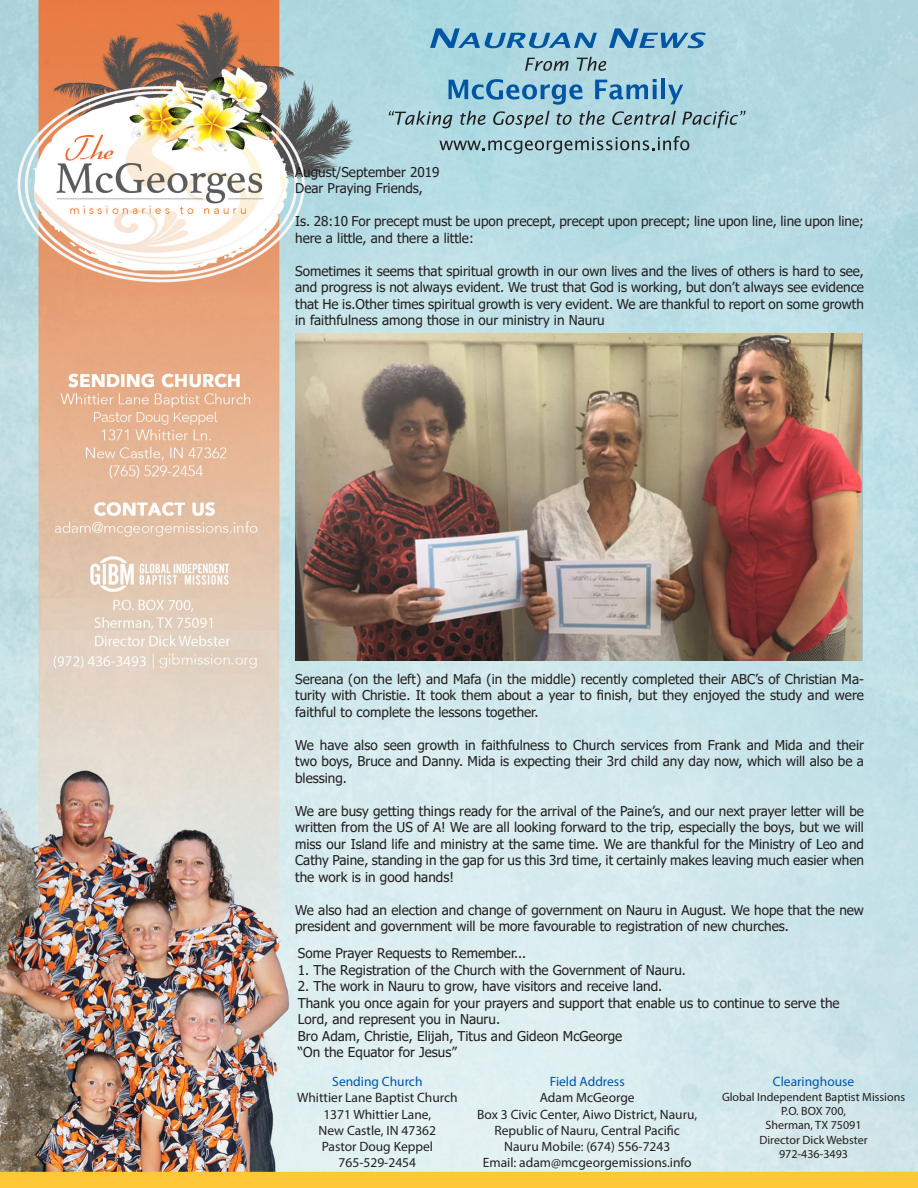
<style>
.page{position:relative;width:918px;height:1188px;background:#fff}
.page>*{position:absolute;margin:0;border:0;box-sizing:border-box;transform-origin:0 0}
.t1{font:13.5px/16.5px "Tahoma";color:#231f20;text-align:justify}
.t2{font:13.5px "Myriad Pro";color:#231f20}
.t3{font:13.5px "Myriad Pro";color:#0155a5}
.t4{font:12px "Myriad Pro";color:#231f20}
</style>
<div class="page">
<img style="left:0;top:0;width:918px;height:1188px">
<svg style="left:430px;top:28px;width:167px;height:20px"></svg>
<svg style="left:609px;top:28px;width:97px;height:20px"></svg>
<svg style="left:525px;top:58px;width:44px;height:13px"></svg>
<svg style="left:577px;top:57px;width:29px;height:14px"></svg>
<svg style="left:449px;top:79px;width:133px;height:26px"></svg>
<svg style="left:595px;top:79px;width:62px;height:20px"></svg>
<svg style="left:653px;top:85px;width:4px;height:14px"></svg>
<hr style="left:661px;top:78px;width:4px;height:21px;background:#0155a5">
<svg style="left:668px;top:85px;width:15px;height:19px"></svg>
<svg style="left:389px;top:111px;width:63px;height:17px"></svg>
<svg style="left:460px;top:111px;width:25px;height:14px"></svg>
<svg style="left:493px;top:111px;width:57px;height:17px"></svg>
<svg style="left:557px;top:113px;width:15px;height:12px"></svg>
<svg style="left:579px;top:111px;width:26px;height:14px"></svg>
<svg style="left:612px;top:111px;width:64px;height:14px"></svg>
<svg style="left:682px;top:111px;width:64px;height:17px"></svg>
<svg style="left:439px;top:136px;width:250px;height:18px"></svg>
<img style="left:295px;top:334px;width:568px;height:327px">
<p class="t1" style="left:295px;top:164px;width:146px">August/September 2019</p>
<p class="t1" style="left:295px;top:181px;width:129px">Dear Praying Friends,</p>
<p class="t1" style="left:295px;top:214px;width:570px">Is. 28:10 For precept must be upon precept, precept upon precept; line upon line, line upon line; here a little, and there a little:</p>
<p class="t1" style="left:295px;top:263px;width:570px">Sometimes it seems that spiritual growth in our own lives and the lives of others is hard to see, and progress is not always evident. We trust that God is working, but don’t always see evidence that He is.Other times spiritual growth is very evident. We are thankful to report on some growth in faithfulness among those in our ministry in Nauru</p>
<p class="t1" style="left:295px;top:671px;width:570px">Sereana (on the left) and Mafa (in the middle) recently completed their ABC’s of Christian Ma&shy;turity with Christie. It took them about a year to finish, but they enjoyed the study and were faithful to complete the lessons together.</p>
<p class="t1" style="left:295px;top:737px;width:570px">We have also seen growth in faithfulness to Church services from Frank and Mida and their two boys, Bruce and Danny. Mida is expecting their 3rd child any day now, which will also be a blessing.</p>
<p class="t1" style="left:295px;top:803px;width:570px">We are busy getting things ready for the arrival of the Paine’s, and our next prayer letter will be written from the US of A! We are all looking forward to the trip, especially the boys, but we will miss our Island life and ministry at the same time. We are thankful for the Ministry of Leo and Cathy Paine, standing in the gap for us this 3rd time, it certainly makes leaving much easier when the work is in good hands!</p>
<p class="t1" style="left:295px;top:902px;width:570px">We also had an election and change of government on Nauru in August. We hope that the new president and government will be more favourable to registration of new churches.</p>
<p class="t1" style="left:298px;top:946px;width:230px">Some Prayer Requests to Remember...</p>
<p class="t1" style="left:298px;top:962px;width:390px">1. The Registration of the Church with the Government of Nauru.</p>
<p class="t1" style="left:298px;top:979px;width:366px">2. The work in Nauru to grow, have visitors and receive land.</p>
<p class="t1" style="left:298px;top:995px;width:543px">Thank you once again for your prayers and support that enable us to continue to serve the<br>Lord, and represent you in Nauru.</p>
<p class="t1" style="left:298px;top:1028px;width:326px">Bro Adam, Christie, Elijah, Titus and Gideon McGeorge</p>
<p class="t1" style="left:298px;top:1045px;width:160px">“On the Equator for Jesus”</p>
<p class="t3" style="left:332px;top:1073px;width:92px">Sending Church</p>
<p class="t2" style="left:297px;top:1090px;width:162px">Whittier Lane Baptist Church</p>
<p class="t2" style="left:323px;top:1106px;width:109px">1371 Whittier Lane,</p>
<p class="t2" style="left:319px;top:1122px;width:119px">New Castle, IN 47362</p>
<p class="t2" style="left:322px;top:1138px;width:113px">Pastor Doug Keppel</p>
<p class="t2" style="left:339px;top:1154px;width:79px">765-529-2454</p>
<p class="t3" style="left:550px;top:1073px;width:76px">Field Address</p>
<p class="t2" style="left:540px;top:1090px;width:96px">Adam McGeorge</p>
<p class="t2" style="left:477px;top:1106px;width:222px">Box 3 Civic Center, Aiwo District, Nauru,</p>
<p class="t2" style="left:495px;top:1122px;width:187px">Republic of Nauru, Central Pacific</p>
<p class="t2" style="left:504px;top:1138px;width:168px">Nauru Mobile: (674) 556-7243</p>
<p class="t2" style="left:483px;top:1154px;width:210px">Email: adam@mcgeorgemissions.info</p>
<p class="t3" style="left:773px;top:1073px;width:83px">Clearinghouse</p>
<p class="t4" style="left:722px;top:1089px;width:185px">Global Independent Baptist Missions</p>
<p class="t4" style="left:781px;top:1104px;width:66px">P.O. BOX 700,</p>
<p class="t4" style="left:766px;top:1118px;width:97px">Sherman, TX 75091</p>
<p class="t4" style="left:759px;top:1132px;width:110px">Director Dick Webster</p>
<p class="t4" style="left:779px;top:1147px;width:70px">972-436-3493</p>
</div>
